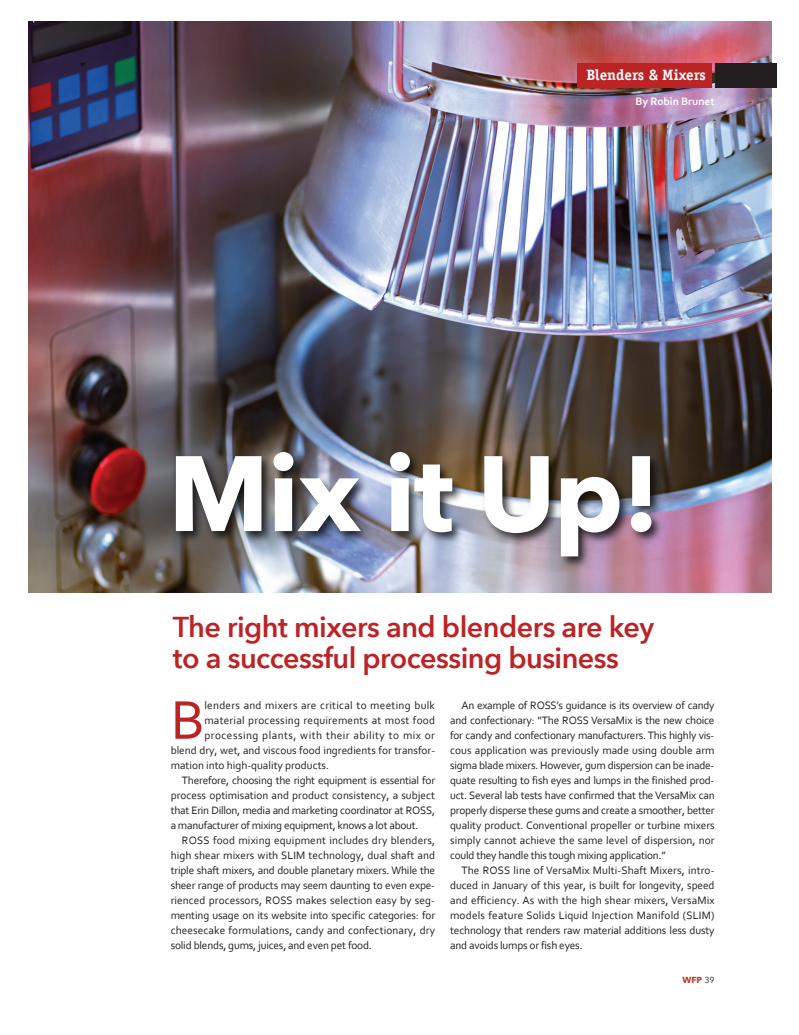
<style>
.page{position:relative;width:799px;height:1035px;background:#fff}
.page>*{position:absolute;margin:0;border:0;box-sizing:border-box;transform-origin:0 0}
.t1{font:700 105.75px "Avenir Next";letter-spacing:-.015em;color:#fff}
.t2{font:57.12px "Corbel";color:#bc2325}
.t3{font:600 28.75px "Avenir Next";letter-spacing:-.02em;color:#bc2325}
.t4{font:700 15px "Officina Serif";color:#fff}
.t5{font:11.25px/15px "Corbel";color:#231f20;text-align:justify}
.t6{font:11.25px "Corbel";letter-spacing:.025em;color:#231f20}
.t7{font:11.25px "Corbel";letter-spacing:.02em;color:#231f20}
.t8{font:11.25px "Corbel";letter-spacing:.04em;color:#231f20}
.t9{font:700 11.25px "Corbel";color:#fff}
.t10{font:700 8.75px "Avenir Next";color:#b63825}
.s1{font-weight:400;color:#231f20}
</style>
<div class="page">
<img style="left:29px;top:22px;width:742px;height:571px">
<div style="left:714px;top:64px;width:62px;height:24px;background:#231f20"></div>
<div style="left:577px;top:64px;width:135px;height:24px;background:#bc2325"></div>
<img style="left:120px;top:407px;width:652px;height:186px">
<div style="left:393px;top:7px;width:13px;height:13px;border:1px solid #fff;border-radius:50%"></div>
<svg style="left:396px;top:7px;width:7px;height:16px"></svg>
<div style="left:393px;top:1015px;width:13px;height:13px;border:1px solid #fff;border-radius:50%"></div>
<div style="left:7px;top:511px;width:13px;height:13px;border:1px solid #fff;border-radius:50%"></div>
<div style="left:778px;top:511px;width:14px;height:13px;border:1px solid #fff;border-radius:50%"></div>
<p class="t4" style="left:586px;top:69px;width:121px">Blenders &amp; Mixers</p>
<p class="t9" style="left:635px;top:94px;width:81px">By Robin Brunet</p>
<p class="t1" style="left:168px;top:425px;width:493px">Mix it Up!</p>
<p class="t3" style="left:173px;top:608px;width:483px">The right mixers and blenders are key</p>
<p class="t3" style="left:173px;top:639px;width:447px">to a successful processing business</p>
<p class="t2" style="left:171px;top:684px;width:35px">B</p>
<p class="t6" style="left:204px;top:698px;width:232px">lenders and mixers are critical to meeting bulk</p>
<p class="t7" style="left:204px;top:713px;width:232px">material processing requirements at most food</p>
<p class="t8" style="left:204px;top:728px;width:232px">processing plants, with their ability to mix or</p>
<p class="t5" style="left:171px;top:742px;width:266px">blend dry, wet, and viscous food ingredients for transfor‐</p>
<p class="t5" style="left:171px;top:757px;width:160px">mation into high‐quality products.</p>
<p class="t5" style="left:171px;top:772px;width:266px;text-indent:11px">Therefore, choosing the right equipment is essential for process optimisation and product consistency, a subject that Erin Dillon, media and marketing coordinator at ROSS, a manufacturer of mixing equipment, knows a lot about.</p>
<p class="t5" style="left:171px;top:832px;width:266px;text-indent:11px">ROSS food mixing equipment includes dry blenders, high shear mixers with SLIM technology, dual shaft and triple shaft mixers, and double planetary mixers. While the sheer range of products may seem daunting to even expe‐ rienced processors, ROSS makes selection easy by seg‐ menting usage on its website into specific categories: for cheesecake formulations, candy and confectionary, dry solid blends, gums, juices, and even pet food.</p>
<p class="t5" style="left:450px;top:697px;width:266px;text-indent:11px">An example of ROSS’s guidance is its overview of candy and confectionary: “The ROSS VersaMix is the new choice for candy and confectionary manufacturers. This highly vis‐ cous application was previously made using double arm sigma blade mixers. However, gum dispersion can be inade‐ quate resulting to fish eyes and lumps in the finished prod‐ uct. Several lab tests have confirmed that the VersaMix can properly disperse these gums and create a smoother, better quality product. Conventional propeller or turbine mixers simply cannot achieve the same level of dispersion, nor could they handle this tough mixing application.”</p>
<p class="t5" style="left:450px;top:862px;width:266px;text-indent:11px">The ROSS line of VersaMix Multi‐Shaft Mixers, intro‐ duced in January of this year, is built for longevity, speed and efficiency. As with the high shear mixers, VersaMix models feature Solids Liquid Injection Manifold (SLIM) technology that renders raw material additions less dusty and avoids lumps or fish eyes.</p>
<p class="t10" style="left:682px;top:974px;width:33px">WFP <span class="s1">39</span></p>
</div>
